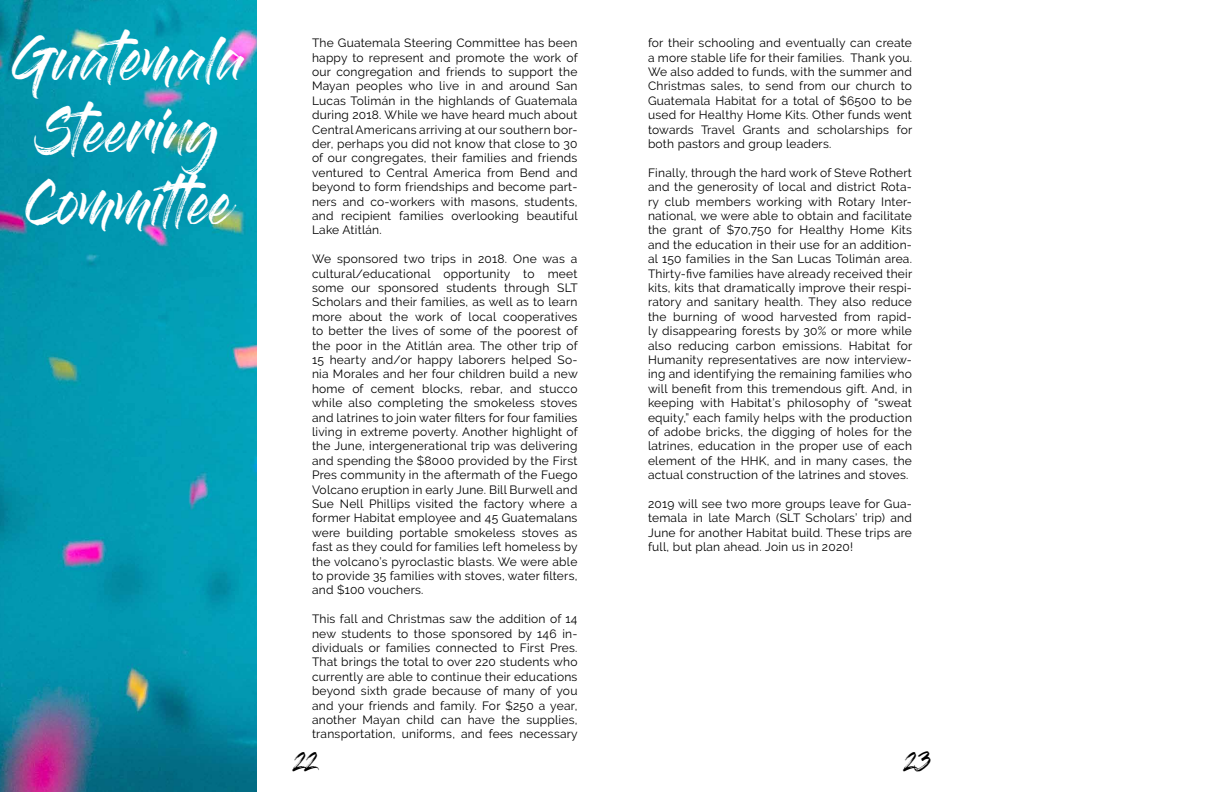
<style>
.page{position:relative;width:1224px;height:792px;background:#fff}
.page>*{position:absolute;margin:0;border:0;box-sizing:border-box;transform-origin:0 0}
.t1{font:44px/72px "Gloss And Bloom";color:#fff;text-align:center}
.t2{font:20px "Gloss And Bloom";color:#000}
.t3{font:12px/14.4px "Raleway";letter-spacing:.02em;color:#000;text-align:justify}
</style>
<div class="page">
<img style="left:0;top:0;width:256px;height:792px">
<h1 class="t1" style="left:12px;top:29px;width:234px">Guatemala<br>Steering<br>Committee</h1>
<p class="t3" style="left:648px;top:36px;width:266px">for their schooling and eventually can create a more stable life for their families. Thank you.<br>We also added to funds, with the summer and Christmas sales, to send from our church to Guatemala Habitat for a total of $6500 to be used for Healthy Home Kits. Other funds went towards Travel Grants and scholarships for both pastors and group leaders.</p>
<p class="t3" style="left:312px;top:36px;width:267px">The Guatemala Steering Committee has been happy to represent and promote the work of our congregation and friends to support the Mayan peoples who live in and around San Lucas Tolimán in the highlands of Guatemala during 2018. While we have heard much about Central Americans arriving at our southern bor&shy;der, perhaps you did not know that close to 30 of our congregates, their families and friends ventured to Central America from Bend and beyond to form friendships and become part&shy;ners and co-workers with masons, students, and recipient families overlooking beautiful Lake Atitlán.</p>
<p class="t3" style="left:312px;top:252px;width:267px">We sponsored two trips in 2018. One was a cultural/educational opportunity to meet some our sponsored students through SLT Scholars and their families, as well as to learn more about the work of local cooperatives to better the lives of some of the poorest of the poor in the Atitlán area. The other trip of 15 hearty and/or happy laborers helped So&shy;nia Morales and her four children build a new home of cement blocks, rebar, and stucco while also completing the smokeless stoves and latrines to join water filters for four families living in extreme poverty. Another highlight of the June, intergenerational trip was delivering and spending the $8000 provided by the First Pres community in the aftermath of the Fuego Volcano eruption in early June. Bill Burwell and Sue Nell Phillips visited the factory where a former Habitat employee and 45 Guatemalans were building portable smokeless stoves as fast as they could for families left homeless by the volcano’s pyroclastic blasts. We were able to provide 35 families with stoves, water filters, and $100 vouchers.</p>
<p class="t3" style="left:312px;top:612px;width:267px">This fall and Christmas saw the addition of 14 new students to those sponsored by 146 in&shy;dividuals or families connected to First Pres.<br>That brings the total to over 220 students who currently are able to continue their educations beyond sixth grade because of many of you and your friends and family. For $250 a year, another Mayan child can have the supplies, transportation, uniforms, and fees necessary</p>
<p class="t3" style="left:648px;top:165px;width:266px">Finally, through the hard work of Steve Rothert and the generosity of local and district Rota&shy;ry club members working with Rotary Inter&shy;national, we were able to obtain and facilitate the grant of $70,750 for Healthy Home Kits and the education in their use for an addition&shy;al 150 families in the San Lucas Tolimán area.<br>Thirty-five families have already received their kits, kits that dramatically improve their respi&shy;ratory and sanitary health. They also reduce the burning of wood harvested from rapid&shy;ly disappearing forests by 30% or more while also reducing carbon emissions. Habitat for Humanity representatives are now interview&shy;ing and identifying the remaining families who will benefit from this tremendous gift. And, in keeping with Habitat’s philosophy of “sweat equity,” each family helps with the production of adobe bricks, the digging of holes for the latrines, education in the proper use of each element of the HHK, and in many cases, the actual construction of the latrines and stoves.</p>
<p class="t3" style="left:648px;top:497px;width:266px">2019 will see two more groups leave for Gua&shy;temala in late March (SLT Scholars’ trip) and June for another Habitat build. These trips are full, but plan ahead. Join us in 2020!</p>
<h2 class="t2" style="left:295px;top:752px;width:24px">22</h2>
<h2 class="t2" style="left:905px;top:752px;width:27px">23</h2>
</div>
